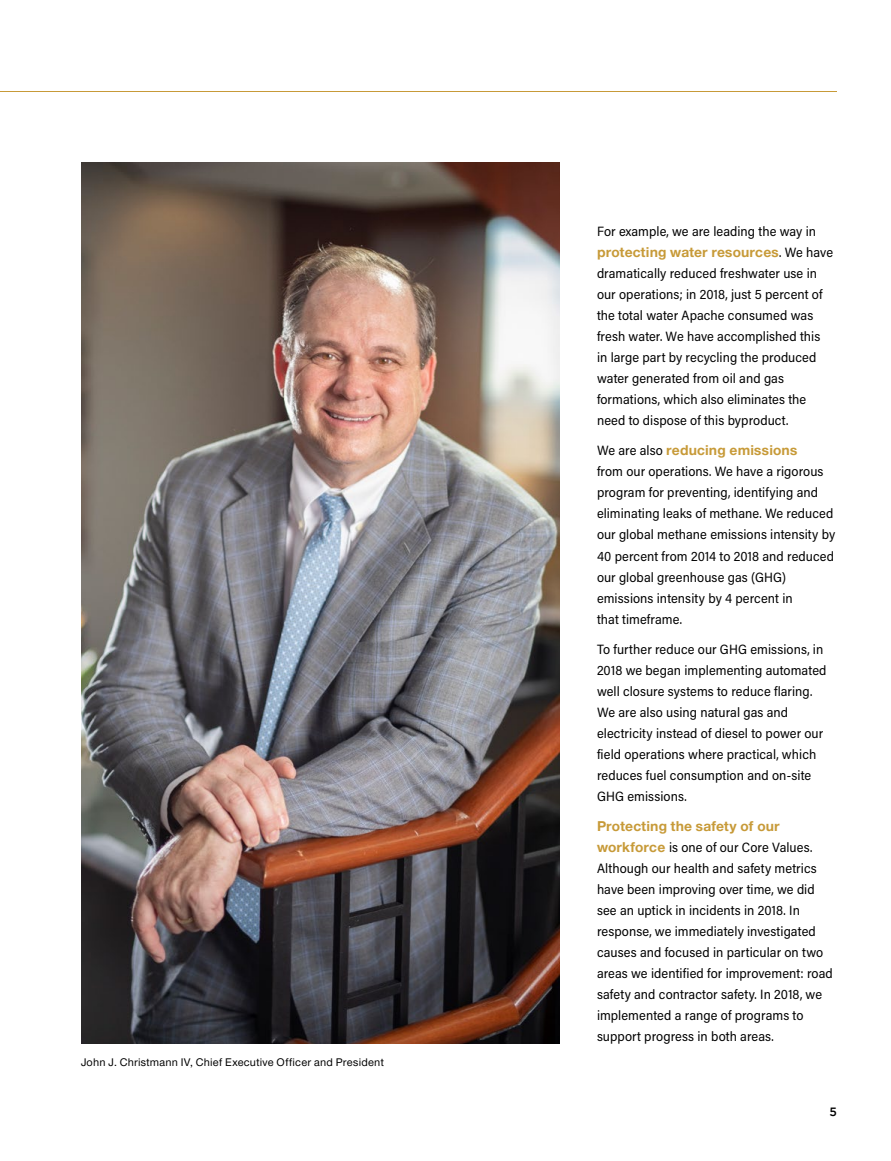
<style>
.page{position:relative;width:891px;height:1161px;background:#fff}
.page>*{position:absolute;margin:0;border:0;box-sizing:border-box;transform-origin:0 0}
.t1{font:13.5px/21px "Acumin Pro Semi Cond";letter-spacing:.005em;color:#000}
.t2{font:700 13.5px "Nimbus Sans DV";letter-spacing:.01em;color:#c79a38}
.t3{font:500 12px "Gotham";color:#000}
.t4{font:10.5px "Nimbus Sans DV";letter-spacing:.02em;color:#000}
.s1{font-family:"Acumin Pro Semi Cond";font-weight:400;color:#000}
.s2{font-family:"Nimbus Sans DV";font-weight:700;color:#c79a38}
</style>
<div class="page">
<img style="left:81px;top:162px;width:478px;height:882px">
<hr style="left:0;top:91px;width:837px;height:1px;background:#c79a38">
<p class="t4" style="left:81px;top:1054px;width:304px">John J. Christmann IV, Chief Executive Officer and President</p>
<p class="t1" style="left:597px;top:221px;width:221px">For example, we are leading the way in</p>
<p class="t2" style="left:597px;top:241px;width:238px">protecting water resources<span class="s1">. We have</span></p>
<p class="t1" style="left:597px;top:263px;width:227px">dramatically reduced freshwater use in our operations; in 2018, just 5 percent of the total water Apache consumed was fresh water. We have accomplished this in large part by recycling the produced water generated from oil and gas formations, which also eliminates the need to dispose of this byproduct.</p>
<p class="t2" style="left:597px;top:439px;width:202px"><span class="s1">We are also</span> reducing emissions</p>
<p class="t1" style="left:597px;top:461px;width:240px">from our operations. We have a rigorous program for preventing, identifying and eliminating leaks of methane. We reduced our global methane emissions intensity by 40 percent from 2014 to 2018 and reduced our global greenhouse gas (GHG) emissions intensity by 4 percent in<br>that timeframe.</p>
<p class="t1" style="left:597px;top:638px;width:231px">To further reduce our GHG emissions, in 2018 we began implementing automated well closure systems to reduce flaring.<br>We are also using natural gas and electricity instead of diesel to power our field operations where practical, which reduces fuel consumption and on-site GHG emissions.</p>
<p class="t2" style="left:597px;top:814px;width:184px">Protecting the safety of our</p>
<p class="t1" style="left:597px;top:836px;width:237px"><span class="s2">workforce</span> is one of our Core Values.<br>Although our health and safety metrics have been improving over time, we did see an uptick in incidents in 2018. In response, we immediately investigated causes and focused in particular on two areas we identified for improvement: road safety and contractor safety. In 2018, we implemented a range of programs to support progress in both areas.</p>
<p class="t3" style="left:830px;top:1105px;width:9px">5</p>
</div>
